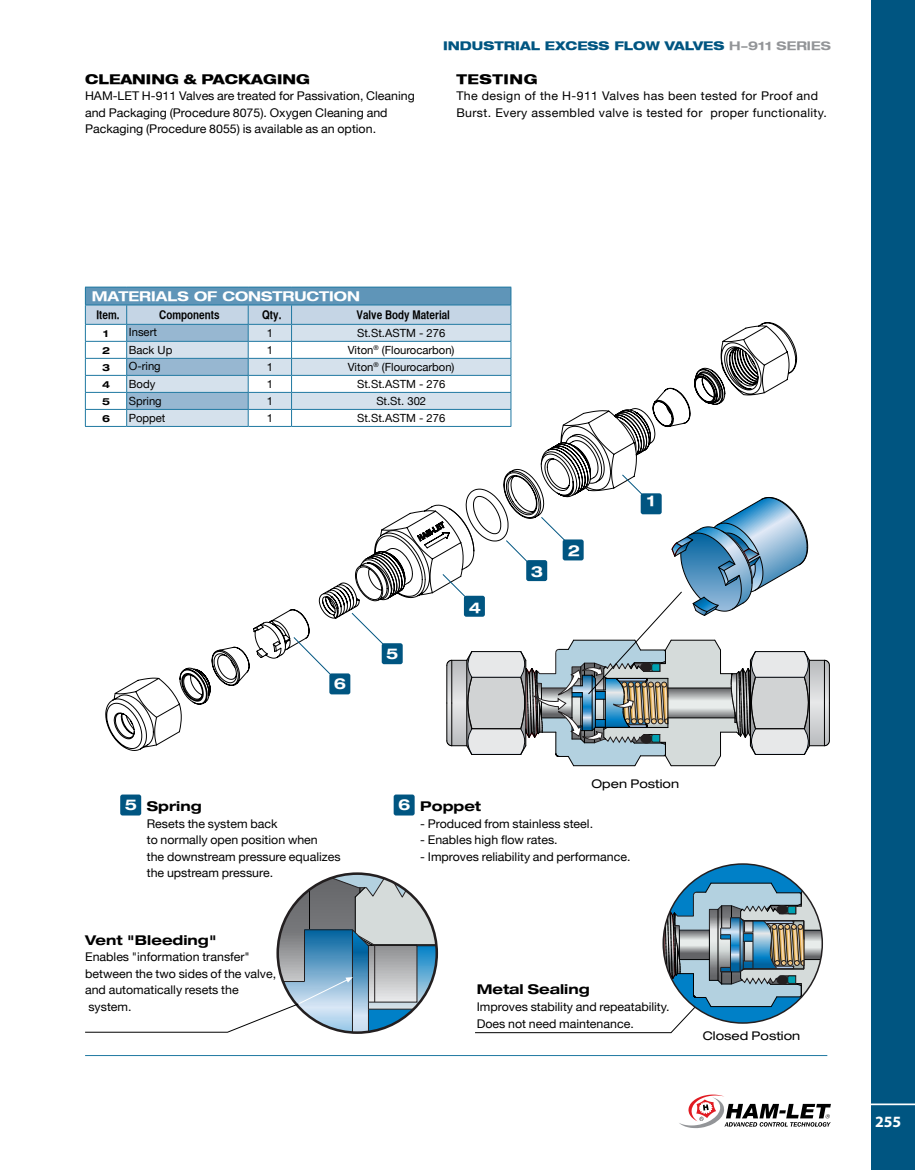
<style>
.page{position:relative;width:915px;height:1170px;background:#fff}
.page>*{position:absolute;margin:0;border:0;box-sizing:border-box;transform-origin:0 0}
.t1{font:700 15.75px "Myriad Pro";color:#fff}
.t2{font:700 expanded 15px "Helvetica Neue LT";color:#fff}
.t3{font:700 expanded 13.5px "Helvetica Neue";color:#000}
.t4{font:700 expanded 13.5px "Helvetica Neue LT";color:#fff}
.t5{font:800 expanded 13.5px "Helvetica Neue LT";color:#000}
.t6{font:800 expanded 13.5px "Helvetica Neue LT";letter-spacing:.04em;color:#000}
.t7{font:12px/16.5px "Helvetica Neue LT";color:#000}
.t8{font:12px/16.5px "Helvetica Neue LT";letter-spacing:.03em;color:#000}
.t9{font:800 expanded 12px "Helvetica Neue LT";color:#005581}
.t10{font:12px "Helvetica CY Bold";color:#000}
.t11{font:expanded 12px "Helvetica Neue";color:#000}
.t12{font:11.25px "Helvetica Neue LT";color:#000}
.t13{font:700 expanded 9.75px "Helvetica Neue";color:#000}
.s1{font-weight:700;color:#939598}
</style>
<div class="page">
<div style="left:870px;top:0;width:44px;height:1169px;background:#005581"></div>
<svg style="left:679px;top:1094px;width:151px;height:33px"></svg>
<hr style="left:857px;top:1103px;width:57px;height:2px;background:#fff">
<div style="left:663px;top:864px;width:159px;height:158px;background:#0080c7;border-radius:50%"></div>
<svg style="left:475px;top:882px;width:347px;height:151px"></svg>
<hr style="left:85px;top:426px;width:41px;height:1px;background:#1f78a1">
<svg style="left:85px;top:287px;width:426px;height:139px;background:#97b9d1"></svg>
<svg style="left:105px;top:322px;width:691px;height:429px"></svg>
<svg style="left:356px;top:408px;width:299px;height:85px"></svg>
<svg style="left:211px;top:507px;width:82px;height:179px"></svg>
<svg style="left:293px;top:474px;width:358px;height:212px"></svg>
<div style="left:120px;top:794px;width:21px;height:21px;background:#005581;border-radius:2px"></div>
<div style="left:393px;top:794px;width:21px;height:21px;background:#005581;border-radius:2px"></div>
<svg style="left:85px;top:873px;width:351px;height:159px"></svg>
<div style="left:640px;top:493px;width:21px;height:21px;background:#005581;border-radius:2px"></div>
<div style="left:329px;top:673px;width:21px;height:21px;background:#005581;border-radius:2px"></div>
<div style="left:381px;top:643px;width:21px;height:21px;background:#005581;border-radius:2px"></div>
<hr style="left:85px;top:1054px;width:742px;height:1px;background:#1f78a1">
<svg style="left:446px;top:497px;width:383px;height:269px"></svg>
<p class="t5" style="left:85px;top:70px;width:226px">CLEANING &amp; PACKAGING</p>
<p class="t7" style="left:85px;top:88px;width:331px">HAM-LET H-911 Valves are treated for Passivation, Cleaning and Packaging (Procedure 8075). Oxygen Cleaning and<br>Packaging (Procedure 8055) is available as an option.</p>
<p class="t9" style="left:443px;top:38px;width:389px">INDUSTRIAL EXCESS FLOW VALVES <span class="s1">H-911 SERIES</span></p>
<p class="t6" style="left:456px;top:70px;width:83px">TESTING</p>
<p class="t8" style="left:456px;top:88px;width:372px">The design of the H-911 Valves has been tested for Proof and<br>Burst. Every assembled valve is tested for proper functionality.</p>
<p class="t4" style="left:92px;top:287px;width:269px">MATERIALS OF CONSTRUCTION</p>
<p class="t10" style="left:96px;top:307px;width:25px">Item.</p>
<p class="t10" style="left:159px;top:307px;width:62px">Components</p>
<p class="t10" style="left:262px;top:307px;width:21px">Qty.</p>
<p class="t10" style="left:356px;top:307px;width:95px">Valve Body Material</p>
<p class="t13" style="left:103px;top:327px;width:7px">1</p>
<p class="t12" style="left:129px;top:326px;width:30px">Insert</p>
<p class="t12" style="left:267px;top:326px;width:8px">1</p>
<p class="t12" style="left:357px;top:326px;width:90px">St.St.ASTM - 276</p>
<p class="t13" style="left:102px;top:344px;width:9px">2</p>
<p class="t12" style="left:129px;top:343px;width:45px">Back Up</p>
<p class="t12" style="left:267px;top:343px;width:8px">1</p>
<p class="t12" style="left:348px;top:343px;width:108px">Viton<sup>®</sup> (Flourocarbon)</p>
<p class="t13" style="left:102px;top:361px;width:9px">3</p>
<p class="t12" style="left:129px;top:360px;width:33px">O-ring</p>
<p class="t12" style="left:267px;top:360px;width:8px">1</p>
<p class="t12" style="left:348px;top:360px;width:108px">Viton<sup>®</sup> (Flourocarbon)</p>
<p class="t13" style="left:102px;top:378px;width:9px">4</p>
<p class="t12" style="left:129px;top:377px;width:28px">Body</p>
<p class="t12" style="left:267px;top:377px;width:8px">1</p>
<p class="t12" style="left:357px;top:377px;width:90px">St.St.ASTM - 276</p>
<p class="t13" style="left:102px;top:395px;width:9px">5</p>
<p class="t12" style="left:129px;top:394px;width:34px">Spring</p>
<p class="t12" style="left:267px;top:394px;width:8px">1</p>
<p class="t12" style="left:376px;top:394px;width:51px">St.St. 302</p>
<p class="t13" style="left:102px;top:412px;width:9px">6</p>
<p class="t12" style="left:129px;top:411px;width:38px">Poppet</p>
<p class="t12" style="left:267px;top:411px;width:8px">1</p>
<p class="t12" style="left:357px;top:411px;width:90px">St.St.ASTM - 276</p>
<p class="t2" style="left:334px;top:674px;width:14px">6</p>
<p class="t2" style="left:386px;top:644px;width:14px">5</p>
<p class="t2" style="left:468px;top:598px;width:14px">4</p>
<p class="t2" style="left:530px;top:561px;width:14px">3</p>
<p class="t2" style="left:567px;top:540px;width:14px">2</p>
<p class="t2" style="left:646px;top:491px;width:10px">1</p>
<p class="t2" style="left:125px;top:794px;width:14px">5</p>
<p class="t2" style="left:398px;top:794px;width:14px">6</p>
<p class="t3" style="left:147px;top:797px;width:56px">Spring</p>
<p class="t7" style="left:147px;top:814px;width:195px">Resets the system back<br>to normally open position when<br>the downstream pressure equalizes the upstream pressure.</p>
<p class="t11" style="left:591px;top:776px;width:89px">Open Postion</p>
<p class="t3" style="left:420px;top:797px;width:62px">Poppet</p>
<p class="t7" style="left:420px;top:814px;width:174px">- Produced from stainless steel.</p>
<p class="t7" style="left:420px;top:831px;width:139px">- Enables high flow rates.</p>
<p class="t7" style="left:420px;top:847px;width:212px">- Improves reliability and performance.</p>
<p class="t3" style="left:85px;top:931px;width:133px">Vent "Bleeding"</p>
<p class="t7" style="left:85px;top:948px;width:193px">Enables "information transfer" between the two sides of the valve, and automatically resets the system.</p>
<p class="t3" style="left:476px;top:981px;width:114px">Metal Sealing</p>
<p class="t7" style="left:476px;top:998px;width:194px">Improves stability and repeatability.<br>Does not need maintenance.</p>
<p class="t11" style="left:702px;top:1028px;width:99px">Closed Postion</p>
<h1 class="t1" style="left:874px;top:1111px;width:27px">255</h1>
</div>
